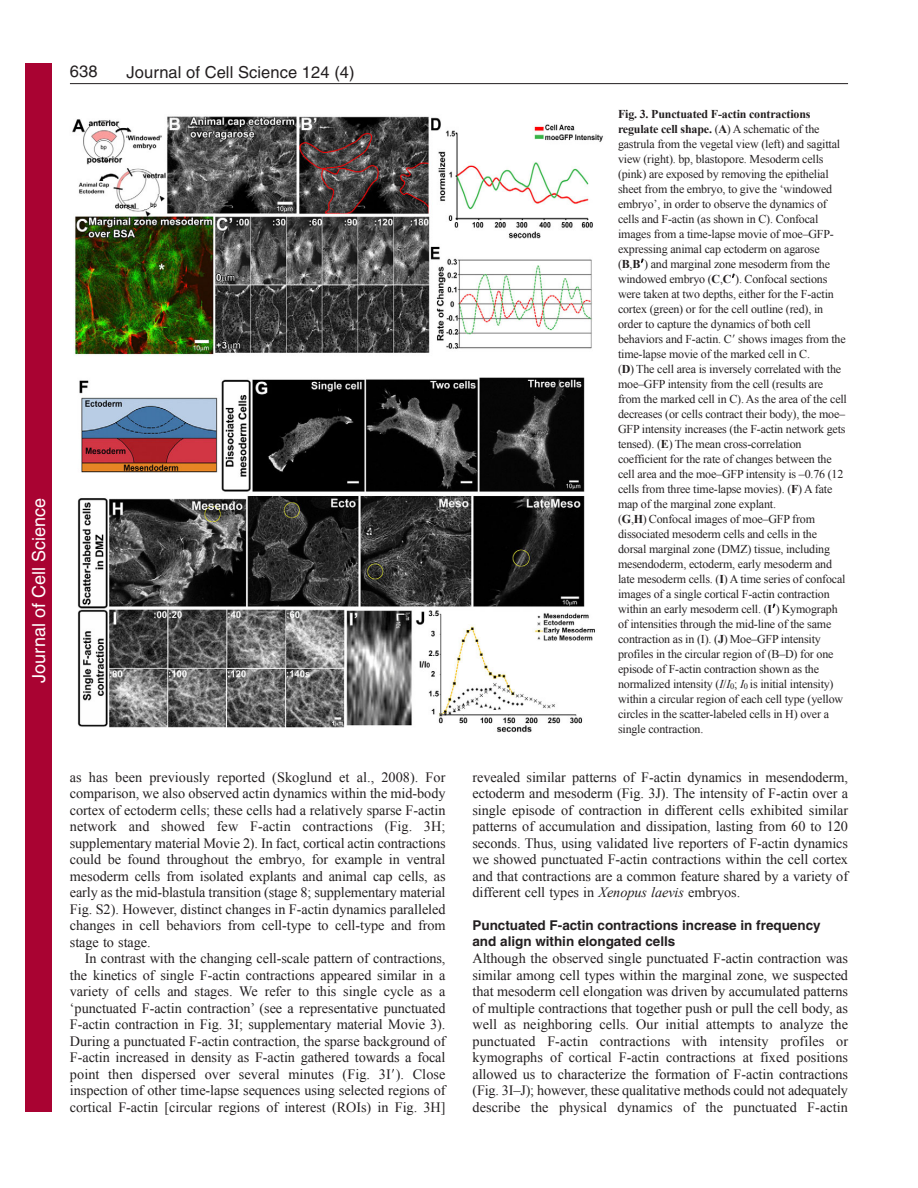
<style>
.page{position:relative;width:918px;height:1188px;background:#fff}
.page>*{position:absolute;margin:0;border:0;box-sizing:border-box;transform-origin:0 0}
.t1{font:18px "Helvetica";color:#fff}
.t2{font:16.5px "Helvetica";letter-spacing:.005em;color:#231f20}
.t3{font:14.25px/16.5px "Times New Roman";letter-spacing:-.005em;color:#231f20;text-align:justify}
.t4{font:700 13.5px/16.5px "Helvetica";color:#231f20}
.t5{font:12px/15px "Times New Roman";letter-spacing:-.015em;color:#231f20}
.s1{font-family:"Mathematical Pi One"}
.s2{font-weight:700}
.s3{font-style:italic}
</style>
<div class="page">
<hr style="left:70px;top:83px;width:778px;height:1px;background:#231f20">
<img style="left:72px;top:116px;width:531px;height:617px">
<div style="left:26px;top:64px;width:26px;height:1048px;background:#a90332"></div>
<p class="t2" style="left:70px;top:65px;width:29px">638</p>
<p class="t2" style="left:127px;top:66px;width:230px">Journal of Cell Science 124 (4)</p>
<p class="t1" style="left:28px;top:683px;width:186px;rotate:-90deg">Journal of Cell Science</p>
<p class="t3" style="left:70px;top:768px;width:377px">as has been previously reported (Skoglund et al., 2008). For comparison, we also observed actin dynamics within the mid-body cortex of ectoderm cells; these cells had a relatively sparse F-actin network and showed few F-actin contractions (Fig. 3H; supplementary material Movie 2). In fact, cortical actin contractions could be found throughout the embryo, for example in ventral mesoderm cells from isolated explants and animal cap cells, as early as the mid-blastula transition (stage 8; supplementary material Fig. S2). However, distinct changes in F-actin dynamics paralleled changes in cell behaviors from cell-type to cell-type and from stage to stage.</p>
<p class="t3" style="left:70px;top:950px;width:377px;text-indent:15px">In contrast with the changing cell-scale pattern of contractions, the kinetics of single F-actin contractions appeared similar in a variety of cells and stages. We refer to this single cycle as a ‘punctuated F-actin contraction’ (see a representative punctuated F-actin contraction in Fig. 3I; supplementary material Movie 3).<br>During a punctuated F-actin contraction, the sparse background of F-actin increased in density as F-actin gathered towards a focal point then dispersed over several minutes (Fig. 3I<span class="s1">-</span>). Close inspection of other time-lapse sequences using selected regions of cortical F-actin [circular regions of interest (ROIs) in Fig. 3H]</p>
<p class="t5" style="left:618px;top:106px;width:230px"><span class="s2">Fig. 3. Punctuated F-actin contractions regulate cell shape.</span> (<span class="s2">A</span>) A schematic of the gastrula from the vegetal view (left) and sagittal view (right). bp, blastopore. Mesoderm cells (pink) are exposed by removing the epithelial sheet from the embryo, to give the ‘windowed embryo’, in order to observe the dynamics of cells and F-actin (as shown in C). Confocal images from a time-lapse movie of moe–GFP&shy;expressing animal cap ectoderm on agarose (<span class="s2">B</span>,<span class="s2">B</span><span class="s1">-</span>) and marginal zone mesoderm from the windowed embryo (<span class="s2">C</span>,<span class="s2">C</span><span class="s1">-</span>). Confocal sections were taken at two depths, either for the F-actin cortex (green) or for the cell outline (red), in order to capture the dynamics of both cell behaviors and F-actin. C<span class="s1">-</span> shows images from the time-lapse movie of the marked cell in C.<br>(<span class="s2">D</span>) The cell area is inversely correlated with the moe–GFP intensity from the cell (results are from the marked cell in C). As the area of the cell decreases (or cells contract their body), the moe– GFP intensity increases (the F-actin network gets tensed). (<span class="s2">E</span>) The mean cross-correlation coefficient for the rate of changes between the cell area and the moe–GFP intensity is –0.76 (12 cells from three time-lapse movies). (<span class="s2">F</span>) A fate map of the marginal zone explant.<br>(<span class="s2">G</span>,<span class="s2">H</span>) Confocal images of moe–GFP from dissociated mesoderm cells and cells in the dorsal marginal zone (DMZ) tissue, including mesendoderm, ectoderm, early mesoderm and late mesoderm cells. (<span class="s2">I</span>) A time series of confocal images of a single cortical F-actin contraction within an early mesoderm cell. (<span class="s2">I</span><span class="s1">-</span>) Kymograph of intensities through the mid-line of the same contraction as in (I). (<span class="s2">J</span>) Moe–GFP intensity profiles in the circular region of (B–D) for one episode of F-actin contraction shown as the normalized intensity (<span class="s3">I</span>/<span class="s3">I</span><sub>0</sub>; <span class="s3">I</span><sub>0</sub> is initial intensity) within a circular region of each cell type (yellow circles in the scatter-labeled cells in H) over a single contraction.</p>
<p class="t3" style="left:473px;top:768px;width:377px">revealed similar patterns of F-actin dynamics in mesendoderm, ectoderm and mesoderm (Fig. 3J). The intensity of F-actin over a single episode of contraction in different cells exhibited similar patterns of accumulation and dissipation, lasting from 60 to 120 seconds. Thus, using validated live reporters of F-actin dynamics we showed punctuated F-actin contractions within the cell cortex and that contractions are a common feature shared by a variety of different cell types in <span class="s3">Xenopus laevis</span> embryos.</p>
<p class="t4" style="left:472px;top:918px;width:350px">Punctuated F-actin contractions increase in frequency and align within elongated cells</p>
<p class="t3" style="left:472px;top:950px;width:377px">Although the observed single punctuated F-actin contraction was similar among cell types within the marginal zone, we suspected that mesoderm cell elongation was driven by accumulated patterns of multiple contractions that together push or pull the cell body, as well as neighboring cells. Our initial attempts to analyze the punctuated F-actin contractions with intensity profiles or kymographs of cortical F-actin contractions at fixed positions allowed us to characterize the formation of F-actin contractions (Fig. 3I–J); however, these qualitative methods could not adequately describe the physical dynamics of the punctuated F-actin</p>
</div>
